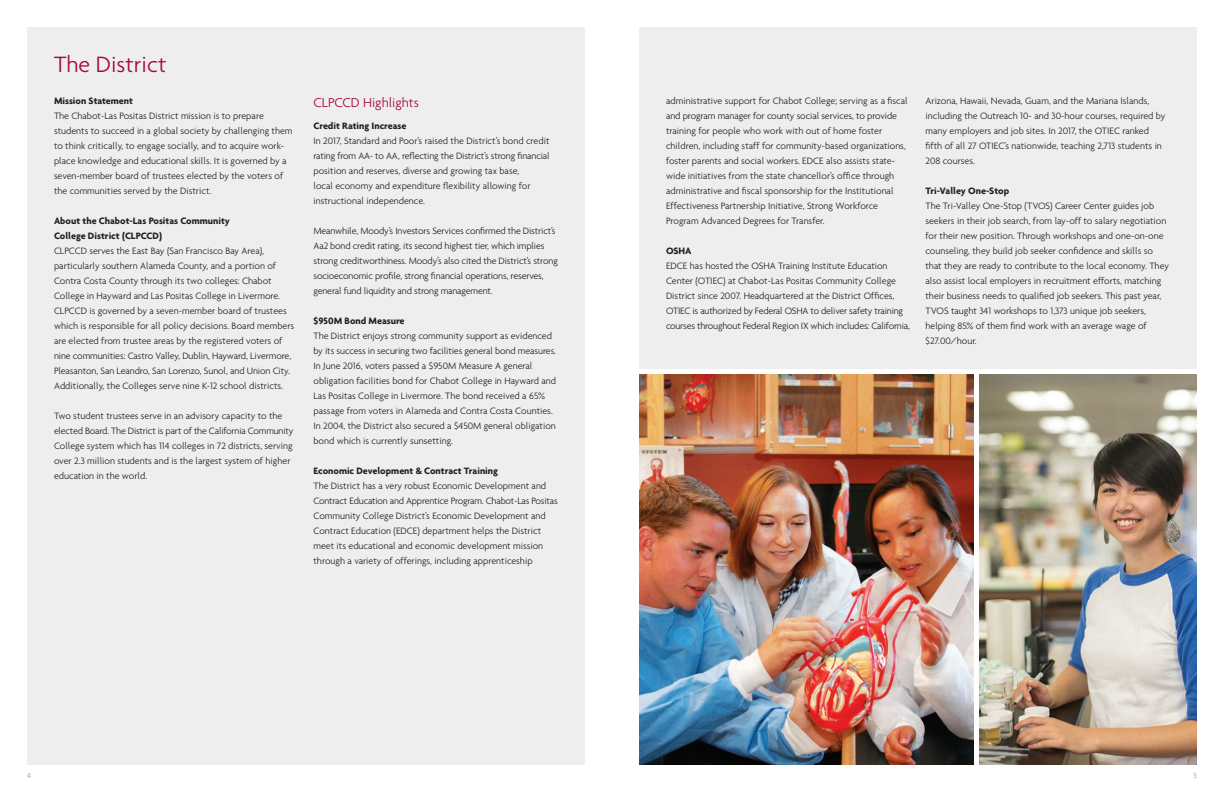
<style>
.page{position:relative;width:1224px;height:792px;background:#fff}
.page>*{position:absolute;margin:0;border:0;box-sizing:border-box;transform-origin:0 0}
.t1{font:300 24px "Agenda";color:#a30a34}
.t2{font:300 14px "Agenda";color:#a30a34}
.t3{font:300 10px/15px "Agenda";color:#231f20}
.t4{font:700 10px/15px "Agenda";color:#231f20}
.t5{font:300 8px "Agenda";color:#939598}
</style>
<div class="page">
<div style="left:639px;top:27px;width:558px;height:341px;background:#eeeeef"></div>
<div style="left:27px;top:27px;width:558px;height:738px;background:#eeeeef"></div>
<img style="left:639px;top:374px;width:335px;height:391px">
<img style="left:980px;top:374px;width:216px;height:391px">
<h1 class="t1" style="left:54px;top:51px;width:114px">The District</h1>
<h5 class="t4" style="left:54px;top:93px;width:81px">Mission Statement</h5>
<p class="t3" style="left:54px;top:108px;width:240px">The Chabot-Las Positas District mission is to prepare students to succeed in a global society by challenging them to think critically, to engage socially, and to acquire work&shy;place knowledge and educational skills. It is governed by a seven-member board of trustees elected by the voters of the communities served by the District.</p>
<h5 class="t4" style="left:54px;top:213px;width:178px">About the Chabot-Las Positas Community<br>College District (CLPCCD)</h5>
<p class="t3" style="left:54px;top:243px;width:242px">CLPCCD serves the East Bay (San Francisco Bay Area), particularly southern Alameda County, and a portion of Contra Costa County through its two colleges: Chabot College in Hayward and Las Positas College in Livermore.<br>CLPCCD is governed by a seven-member board of trustees which is responsible for all policy decisions. Board members are elected from trustee areas by the registered voters of nine communities: Castro Valley, Dublin, Hayward, Livermore, Pleasanton, San Leandro, San Lorenzo, Sunol, and Union City.<br>Additionally, the Colleges serve nine K-12 school districts.</p>
<p class="t3" style="left:54px;top:408px;width:241px">Two student trustees serve in an advisory capacity to the elected Board. The District is part of the California Community College system which has 114 colleges in 72 districts, serving over 2.3 million students and is the largest system of higher education in the world.</p>
<h3 class="t2" style="left:314px;top:94px;width:107px">CLPCCD Highlights</h3>
<p class="t4" style="left:314px;top:118px;width:94px">Credit Rating Increase</p>
<p class="t3" style="left:314px;top:134px;width:238px">In 2017, Standard and Poor’s raised the District’s bond credit rating from AA- to AA, refecting the District’s strong fnancial position and reserves, diverse and growing tax base,<br>local economy and expenditure fexibility allowing for instructional independence.</p>
<p class="t3" style="left:314px;top:224px;width:246px">Meanwhile, Moody’s Investors Services confrmed the District’s Aa2 bond credit rating, its second highest tier, which implies strong creditworthiness. Moody’s also cited the District’s strong socioeconomic profle, strong fnancial operations, reserves, general fund liquidity and strong management.</p>
<h5 class="t4" style="left:314px;top:313px;width:93px">$950M Bond Measure</h5>
<p class="t3" style="left:314px;top:329px;width:244px">The District enjoys strong community support as evidenced by its success in securing two facilities general bond measures.<br>In June 2016, voters passed a $950M Measure A general obligation facilities bond for Chabot College in Hayward and Las Positas College in Livermore. The bond received a 65% passage from voters in Alameda and Contra Costa Counties.<br>In 2004, the District also secured a $450M general obligation bond which is currently sunsetting.</p>
<h5 class="t4" style="left:314px;top:463px;width:186px">Economic Development &amp; Contract Training</h5>
<p class="t3" style="left:314px;top:479px;width:246px">The District has a very robust Economic Development and Contract Education and Apprentice Program. Chabot-Las Positas Community College District’s Economic Development and Contract Education (EDCE) department helps the District meet its educational and economic development mission through a variety of offerings, including apprenticeship</p>
<p class="t3" style="left:666px;top:93px;width:243px">administrative support for Chabot College; serving as a fscal and program manager for county social services, to provide training for people who work with out of home foster children, including staff for community-based organizations, foster parents and social workers. EDCE also assists state&shy;wide initiatives from the state chancellor’s offce through administrative and fscal sponsorship for the Institutional Effectiveness Partnership Initiative, Strong Workforce Program Advanced Degrees for Transfer.</p>
<h5 class="t4" style="left:666px;top:243px;width:27px">OSHA</h5>
<p class="t3" style="left:666px;top:258px;width:246px">EDCE has hosted the OSHA Training Institute Education Center (OTIEC) at Chabot-Las Positas Community College District since 2007. Headquartered at the District Offces, OTIEC is authorized by Federal OSHA to deliver safety training courses throughout Federal Region IX which includes: California,</p>
<p class="t3" style="left:926px;top:93px;width:241px">Arizona, Hawaii, Nevada, Guam, and the Mariana Islands, including the Outreach 10- and 30-hour courses, required by many employers and job sites. In 2017, the OTIEC ranked ffth of all 27 OTIEC’s nationwide, teaching 2,713 students in 208 courses.</p>
<h5 class="t4" style="left:926px;top:183px;width:85px">Tri-Valley One-Stop</h5>
<p class="t3" style="left:926px;top:198px;width:245px">The Tri-Valley One-Stop (TVOS) Career Center guides job seekers in their job search, from lay-off to salary negotiation for their new position. Through workshops and one-on-one counseling, they build job seeker confdence and skills so that they are ready to contribute to the local economy. They also assist local employers in recruitment efforts, matching their business needs to qualifed job seekers. This past year, TVOS taught 341 workshops to 1,373 unique job seekers, helping 85% of them fnd work with an average wage of $27.00/hour.</p>
<p class="t5" style="left:27px;top:771px;width:5px">4</p>
<p class="t5" style="left:1193px;top:771px;width:5px">5</p>
</div>
